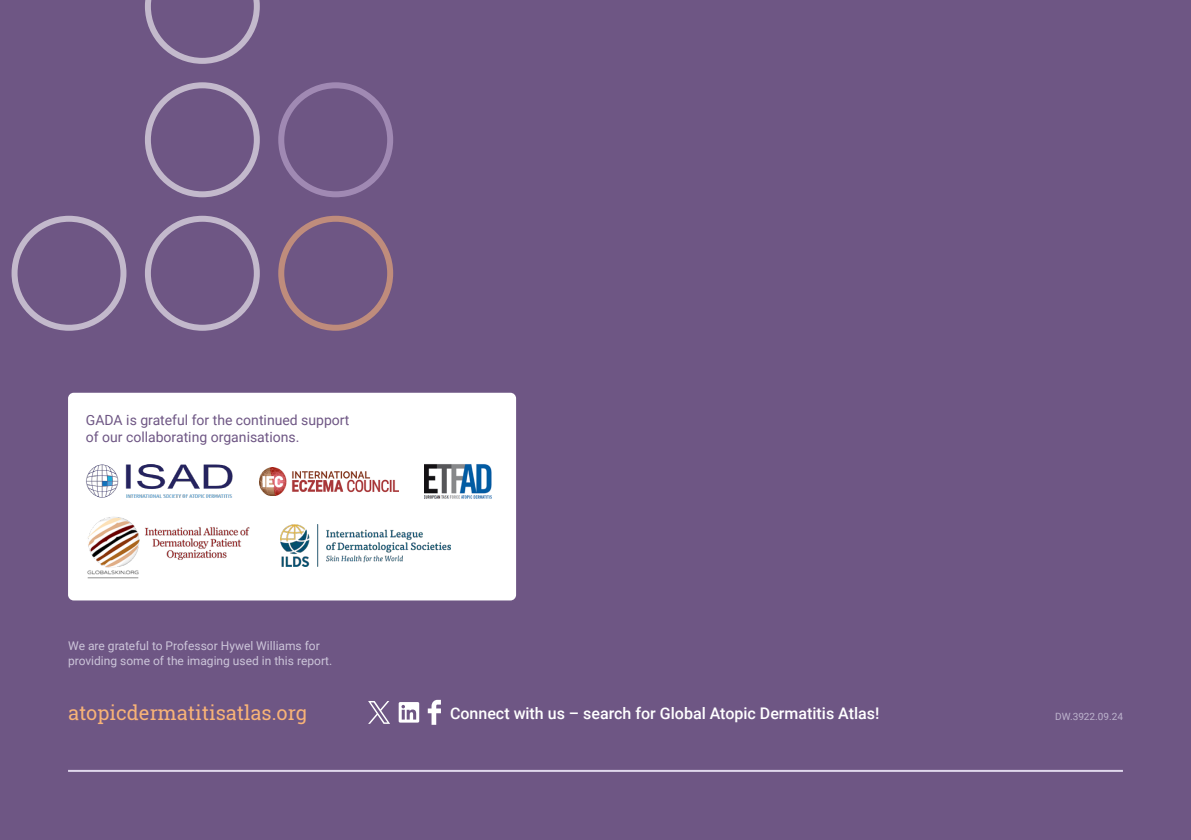
<style>
.page{position:relative;width:1191px;height:840px;background:#fff}
.page>*{position:absolute;margin:0;border:0;box-sizing:border-box;transform-origin:0 0}
.section_title{font:20px "Roboto Slab";color:#f8b377}
.section_title-2{font:500 16px "Roboto";color:#fff}
.body{font:14px/16.8px "Roboto";color:#6e5684}
.body-2{font:12px/14.4px "Roboto";color:#ccc5d9}
.body-3{font:10px "Roboto";color:#bdb3cd}
</style>
<div class="page">
<div style="left:0;top:0;width:1191px;height:839px;background:#6e5684"></div>
<svg style="left:12px;top:216px;width:114px;height:114px"></svg>
<svg style="left:145px;top:216px;width:115px;height:114px"></svg>
<svg style="left:278px;top:216px;width:115px;height:114px"></svg>
<svg style="left:145px;top:82px;width:115px;height:115px"></svg>
<svg style="left:278px;top:82px;width:115px;height:115px"></svg>
<svg style="left:145px;top:0;width:115px;height:64px"></svg>
<div style="left:68px;top:392px;width:448px;height:208px;background:#fff;border-radius:6px"></div>
<img style="left:280px;top:524px;width:170px;height:42px">
<img style="left:87px;top:517px;width:163px;height:61px">
<img style="left:424px;top:464px;width:67px;height:35px">
<img style="left:259px;top:467px;width:139px;height:28px">
<img style="left:86px;top:464px;width:147px;height:34px">
<svg style="left:428px;top:699px;width:13px;height:25px"></svg>
<svg style="left:399px;top:702px;width:20px;height:20px"></svg>
<svg style="left:368px;top:701px;width:22px;height:22px"></svg>
<hr style="left:68px;top:769px;width:1055px;height:2px;background:#e0d7ec">
<p class="body" style="left:86px;top:410px;width:265px">GADA is grateful for the continued support of our collaborating organisations.</p>
<p class="body-2" style="left:68px;top:638px;width:266px">We are grateful to Professor Hywel Williams for providing some of the imaging used in this report.</p>
<p class="section_title" style="left:68px;top:698px;width:241px">atopicdermatitisatlas.org</p>
<p class="section_title-2" style="left:450px;top:701px;width:431px">Connect with us – search for Global Atopic Dermatitis Atlas!</p>
<p class="body-3" style="left:1055px;top:708px;width:69px">DW.3922.09.24</p>
</div>
